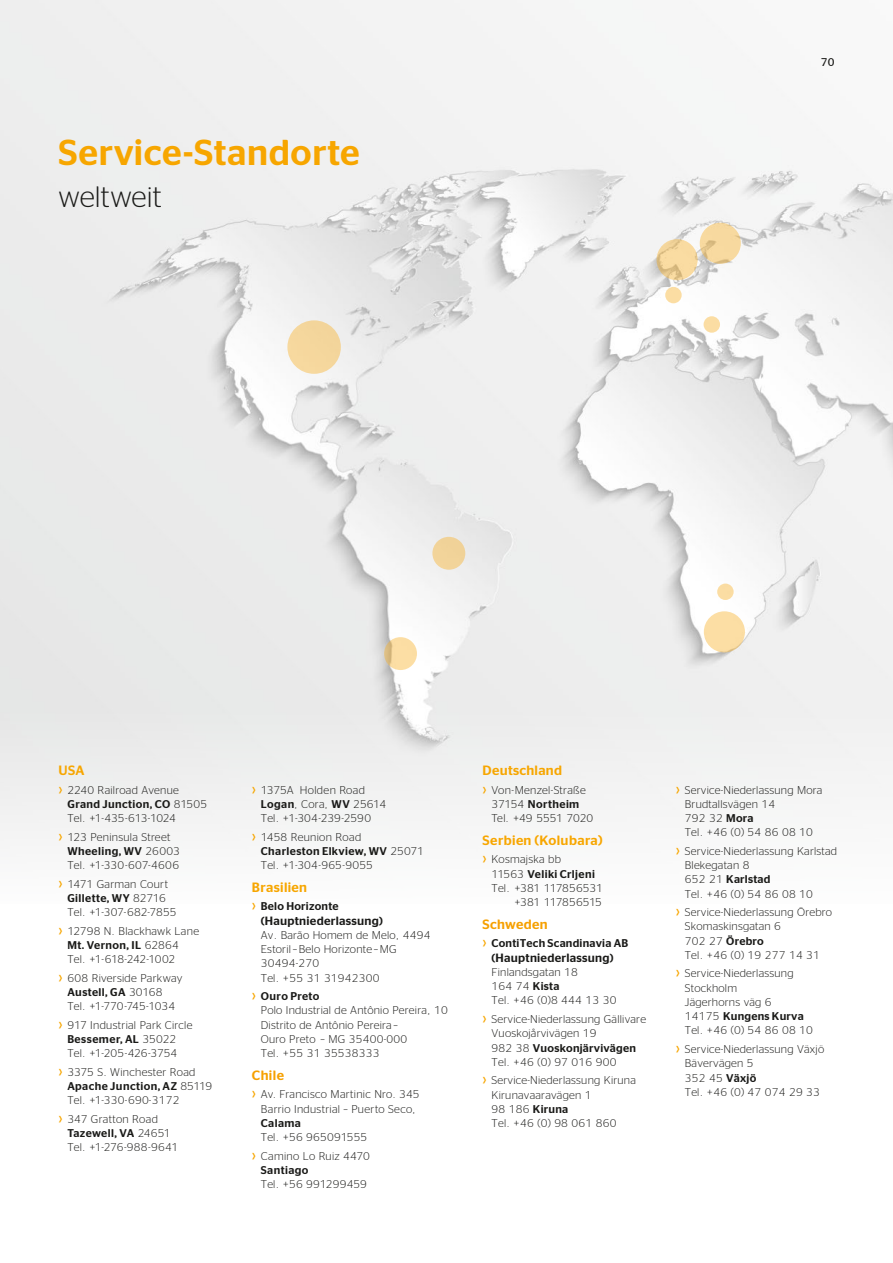
<style>
.page{position:relative;width:893px;height:1263px;background:#fff}
.page>*{position:absolute;margin:0;border:0;box-sizing:border-box;transform-origin:0 0}
.t1{font:500 36px "Continental Stag Sans LCG";letter-spacing:.015em;color:#f7a600}
.t2{font:300 29.55px "Continental Stag Sans LCG";letter-spacing:.005em;color:#1a1a18}
.t3{font:500 13.5px "Continental Stag Sans LCG";letter-spacing:.02em;color:#f7a600}
.t4{font:500 13.5px "Continental Stag Sans LCG";letter-spacing:.02em;color:#f6a000}
.t5{font:500 12px "Continental Stag Sans LCG";letter-spacing:.02em;color:#1a1a18}
.t6{font:300 11.25px/14.2px "Continental Stag Sans LCG";letter-spacing:.02em;color:#1a1a18}
.t7{font:500 11.25px "Continental Stag Sans LCG";letter-spacing:.02em;color:#1a1a18}
.t8{font:300 11.25px "Continental Stag Sans LCG";color:#1a1a18}
.t9{font:300 11.25px "Continental Stag Sans LCG";letter-spacing:-.01em;color:#1a1a18}
.t10{font:11.25px "Continental Stag Sans LCG";color:#1a1a18}
.s1{font-weight:500}
.s2{font-size:11.25px}
.s3{font-weight:300}
</style>
<div class="page">
<img style="left:0;top:0;width:893px;height:704px">
<div style="left:0;top:704px;width:893px;height:211px;background:#f4f4f4"></div>
<svg style="left:700px;top:223px;width:41px;height:41px"></svg>
<svg style="left:656px;top:239px;width:42px;height:41px"></svg>
<div style="left:665px;top:287px;width:17px;height:16px;background:#fbdda3;border-radius:50%"></div>
<div style="left:432px;top:537px;width:33px;height:33px;background:#f1d399;border-radius:50%"></div>
<div style="left:704px;top:611px;width:41px;height:41px;background:#fcdea4;border-radius:50%"></div>
<div style="left:704px;top:316px;width:16px;height:17px;background:#fbdda3;border-radius:50%"></div>
<svg style="left:384px;top:637px;width:33px;height:33px"></svg>
<svg style="left:717px;top:583px;width:17px;height:17px"></svg>
<div style="left:287px;top:320px;width:54px;height:54px;background:#f5d79d;border-radius:50%"></div>
<svg style="left:252px;top:904px;width:4px;height:6px"></svg>
<svg style="left:676px;top:909px;width:4px;height:6px"></svg>
<h1 class="t1" style="left:58px;top:127px;width:303px">Service-Standorte</h1>
<h2 class="t2" style="left:58px;top:176px;width:105px">weltweit</h2>
<p class="t10" style="left:821px;top:54px;width:15px">70</p>
<p class="t3" style="left:58px;top:761px;width:28px">USA</p>
<p class="t6" style="left:67px;top:782px;width:141px">2240 Railroad Avenue<br><span class="s1">Grand Junction, CO</span> 81505<br>Tel. +1-435-613-1024</p>
<p class="t6" style="left:67px;top:829px;width:114px">123 Peninsula Street<br><span class="s1">Wheeling, WV</span> 26003<br>Tel. +1-330-607-4606</p>
<p class="t6" style="left:67px;top:876px;width:111px">1471 Garman Court<br><span class="s1">Gillette, WY</span> 82716<br>Tel. +1-307-682-7855</p>
<p class="t6" style="left:67px;top:923px;width:133px">12798 N. Blackhawk Lane<br><span class="s1">Mt. Vernon, IL</span> 62864<br>Tel. +1-618-242-1002</p>
<p class="t6" style="left:67px;top:970px;width:117px">608 Riverside Parkway<br><span class="s1">Austell, GA</span> 30168<br>Tel. +1-770-745-1034</p>
<p class="t6" style="left:67px;top:1017px;width:127px">917 Industrial Park Circle<br><span class="s1">Bessemer, AL</span> 35022<br>Tel. +1-205-426-3754</p>
<p class="t6" style="left:67px;top:1064px;width:146px">3375 S. Winchester Road<br><span class="s1">Apache Junction, AZ</span> 85119<br>Tel. +1-330-690-3172</p>
<p class="t6" style="left:67px;top:1111px;width:112px">347 Gratton Road<br><span class="s1">Tazewell, VA</span> 24651<br>Tel. +1-276-988-9641</p>
<p class="t6" style="left:261px;top:782px;width:127px">1375A Holden Road<br><span class="s1">Logan</span>, Cora, <span class="s1">WV</span> 25614<br>Tel. +1-304-239-2590</p>
<p class="t6" style="left:261px;top:829px;width:164px">1458 Reunion Road<br><span class="s1">Charleston Elkview, WV</span> 25071<br>Tel. +1-304-965-9055</p>
<p class="t3" style="left:252px;top:877px;width:57px">Brasilien</p>
<p class="t7" style="left:261px;top:898px;width:79px">Belo Horizonte</p>
<p class="t5" style="left:261px;top:912px;width:124px"><span class="s2">(</span>Hauptniederlassung<span class="s2">)</span></p>
<p class="t6" style="left:261px;top:927px;width:171px">Av. Barão Homem de Melo, 4494<br>Estoril – Belo Horizonte – MG<br>30494-270<br>Tel. +55 31 31942300</p>
<p class="t7" style="left:261px;top:988px;width:60px">Ouro Preto</p>
<p class="t6" style="left:261px;top:1002px;width:188px">Polo Industrial de Antônio Pereira, 10<br>Distrito de Antônio Pereira –<br>Ouro Preto – MG 35400-000<br>Tel. +55 31 35538333</p>
<p class="t4" style="left:252px;top:1065px;width:34px">Chile</p>
<p class="t6" style="left:261px;top:1086px;width:160px">Av. Francisco Martinic Nro. 345<br>Barrio Industrial – Puerto Seco,</p>
<p class="t7" style="left:261px;top:1115px;width:42px">Calama</p>
<p class="t6" style="left:261px;top:1127px;width:111px;line-height:18.5px">Tel. +56 965091555<br>Camino Lo Ruiz 4470</p>
<p class="t7" style="left:261px;top:1162px;width:49px">Santiago</p>
<p class="t6" style="left:261px;top:1176px;width:107px">Tel. +56 991299459</p>
<p class="t3" style="left:483px;top:761px;width:81px">Deutschland</p>
<p class="t6" style="left:492px;top:782px;width:103px">Von-Menzel-Straße<br>37154 <span class="s1">Northeim<br></span>Tel. +49 5551 7020</p>
<p class="t3" style="left:483px;top:830px;width:122px">Serbien (Kolubara)</p>
<p class="t6" style="left:492px;top:851px;width:71px">Kosmajska bb</p>
<p class="t7" style="left:492px;top:866px;width:105px"><span class="s3">11563</span> Veliki Crljeni</p>
<p class="t8" style="left:492px;top:880px;width:113px">Tel. +381 117856531</p>
<p class="t9" style="left:514px;top:895px;width:89px">+381 117856515</p>
<p class="t4" style="left:483px;top:914px;width:66px">Schweden</p>
<p class="t7" style="left:492px;top:935px;width:138px">ContiTech Scandinavia AB</p>
<p class="t5" style="left:492px;top:949px;width:124px"><span class="s2">(</span>Hauptniederlassung<span class="s2">)</span></p>
<p class="t6" style="left:492px;top:964px;width:126px">Finlandsgatan 18<br>164 74 <span class="s1">Kista<br></span>Tel. +46 (0)8 444 13 30</p>
<p class="t6" style="left:492px;top:1011px;width:156px">Service-Niederlassung Gällivare<br>Vuoskojårvivägen 19<br>982 38 <span class="s1">Vuoskonjärvivägen<br></span>Tel. +46 (0) 97 016 900</p>
<p class="t6" style="left:492px;top:1072px;width:146px">Service-Niederlassung Kiruna<br>Kirunavaaravägen 1<br>98 186 <span class="s1">Kiruna<br></span>Tel. +46 (0) 98 061 860</p>
<p class="t6" style="left:685px;top:782px;width:139px">Service-Niederlassung Mora<br>Brudtallsvägen 14<br>792 32 <span class="s1">Mora<br></span>Tel. +46 (0) 54 86 08 10</p>
<p class="t6" style="left:685px;top:843px;width:154px">Service-Niederlassung Karlstad<br>Blekegatan 8<br>652 21 <span class="s1">Karlstad<br></span>Tel. +46 (0) 54 86 08 10</p>
<p class="t6" style="left:685px;top:904px;width:149px">Service-Niederlassung Örebro<br>Skomaskinsgatan 6<br>702 27 <span class="s1">Örebro<br></span>Tel. +46 (0) 19 277 14 31</p>
<p class="t6" style="left:685px;top:965px;width:130px">Service-Niederlassung<br>Stockholm<br>Jägerhorns väg 6<br>14175 <span class="s1">Kungens Kurva<br></span>Tel. +46 (0) 54 86 08 10</p>
<p class="t6" style="left:685px;top:1041px;width:141px">Service-Niederlassung Växjö<br>Bävervägen 5<br>352 45 <span class="s1">Växjö<br></span>Tel. +46 (0) 47 074 29 33</p>
</div>
